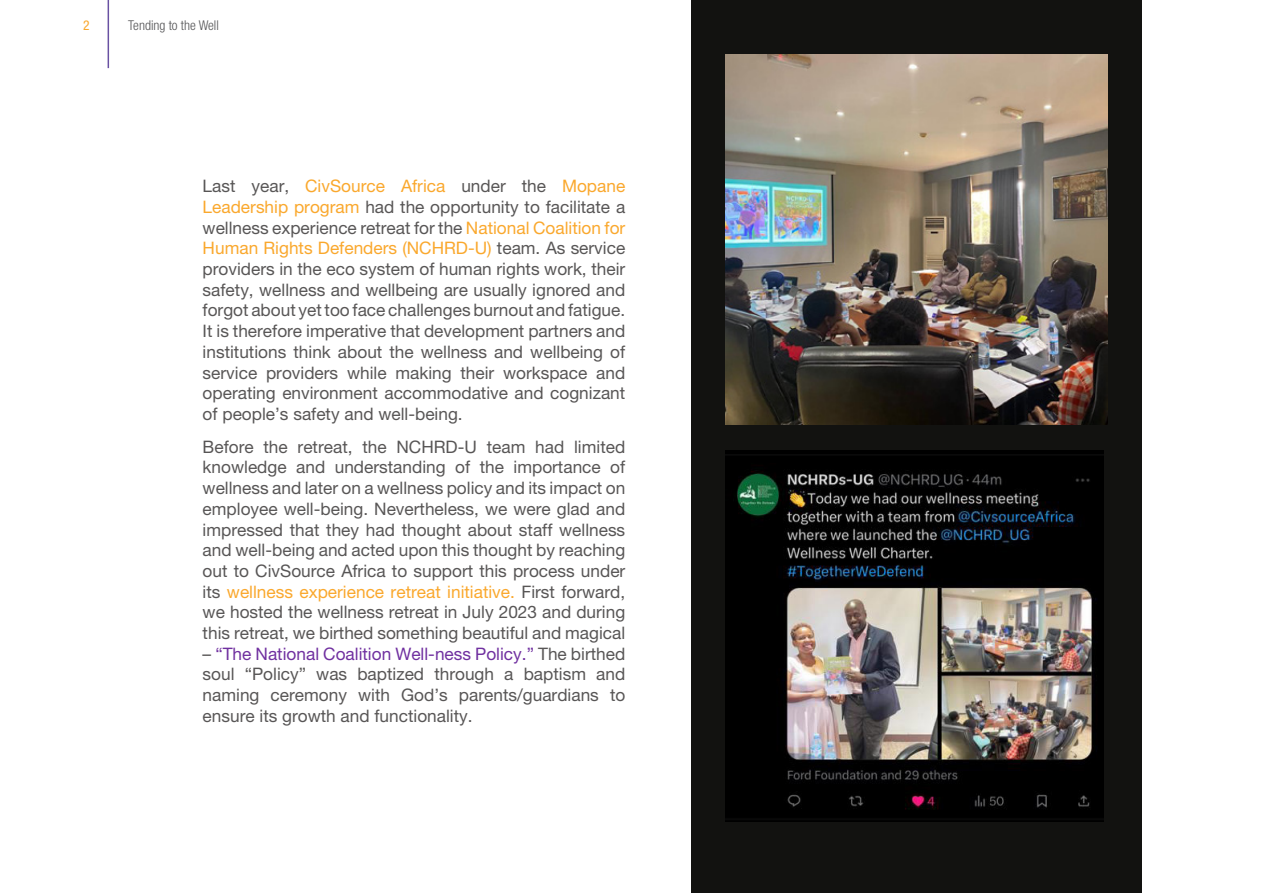
<style>
.page{position:relative;width:1263px;height:893px;background:#fff}
.page>*{position:absolute;margin:0;border:0;box-sizing:border-box;transform-origin:0 0}
.t1{font:17.25px/20.7px "Helvetica Neue LT Pro";color:#585656;text-align:justify}
.t2{font:300 condensed 13.5px "Helvetica Neue LT Pro";color:#545456}
.t3{font:condensed 13.5px "Helvetica Neue LT Pro";color:#faa82d}
.s1{color:#faa82d}
.s2{color:#7030a0}
</style>
<div class="page">
<div style="left:691px;top:0;width:450px;height:893px;background:#121210"></div>
<img style="left:726px;top:54px;width:381px;height:371px">
<img style="left:726px;top:450px;width:378px;height:372px">
<hr style="left:108px;top:0;width:1px;height:68px;background:#6951a2">
<p class="t3" style="left:83px;top:17px;width:8px">2</p>
<p class="t2" style="left:128px;top:17px;width:92px">Tending to the Well</p>
<p class="t1" style="left:203px;top:176px;width:424px">Last year, <span class="s1">CivSource Africa</span> under the <span class="s1">Mopane Leadership program</span> had the opportunity to facilitate a wellness experience retreat for the <span class="s1">National Coalition for Human Rights Defenders (NCHRD-U)</span> team. As service providers in the eco system of human rights work, their safety, wellness and wellbeing are usually ignored and forgot about yet too face challenges burnout and fatigue.<br>It is therefore imperative that development partners and institutions think about the wellness and wellbeing of service providers while making their workspace and operating environment accommodative and cognizant of people’s safety and well-being.</p>
<p class="t1" style="left:203px;top:436px;width:424px">Before the retreat, the NCHRD-U team had limited knowledge and understanding of the importance of wellness and later on a wellness policy and its impact on employee well-being. Nevertheless, we were glad and impressed that they had thought about staff wellness and well-being and acted upon this thought by reaching out to CivSource Africa to support this process under its <span class="s1">wellness experience retreat initiative.</span> First forward, we hosted the wellness retreat in July 2023 and during this retreat, we birthed something beautiful and magical</p>
<p class="t1" style="left:203px;top:643px;width:424px">– <span class="s2">“The National Coalition Well-ness Policy.”</span> The birthed soul “Policy” was baptized through a baptism and naming ceremony with God’s parents/guardians to ensure its growth and functionality.</p>
</div>
